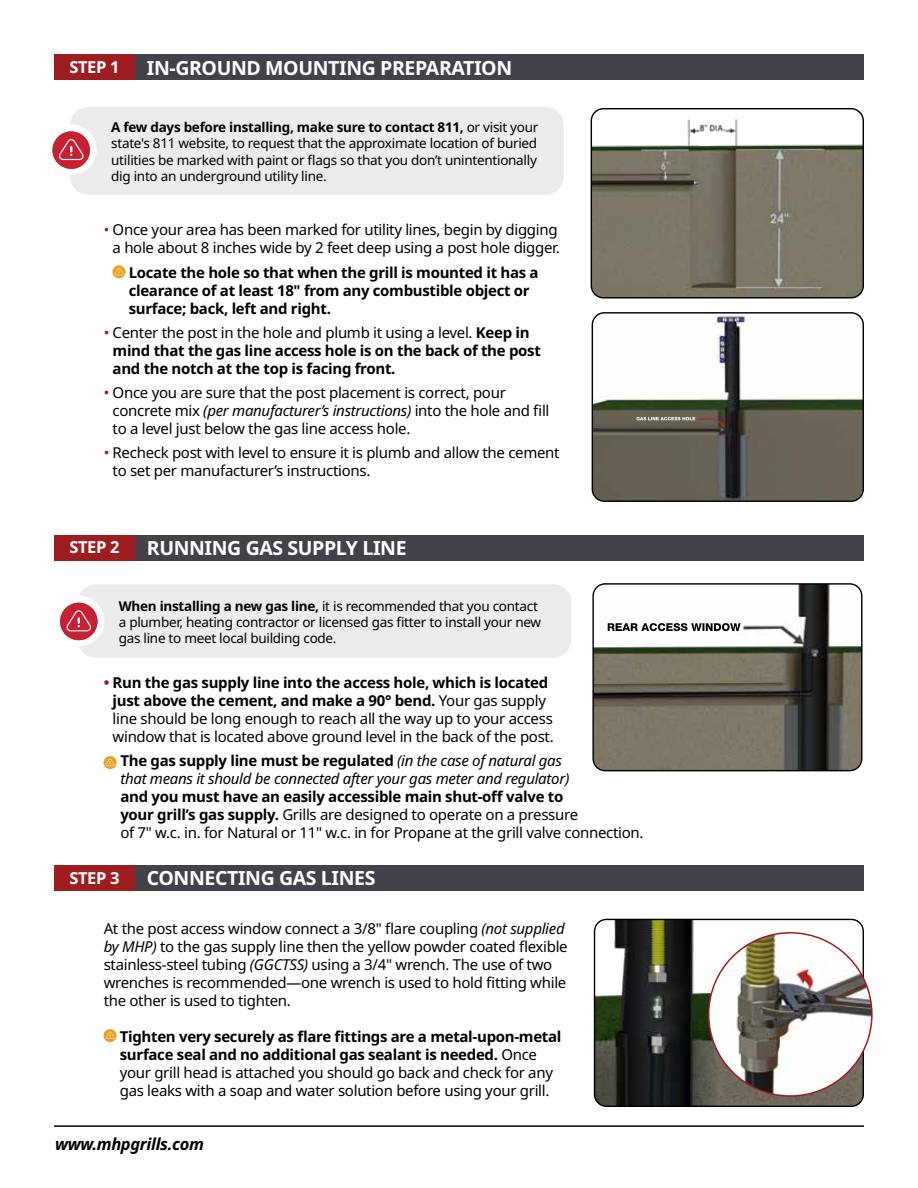
<style>
.page{position:relative;width:918px;height:1188px;background:#fff}
.page>*{position:absolute;margin:0;border:0;box-sizing:border-box;transform-origin:0 0}
.t1{font:700 19.5px "Noto Sans";letter-spacing:-.02em;color:#fff}
.t2{font:italic 700 16.5px "Noto Sans";letter-spacing:-.02em;color:#000}
.t3{font:700 16.5px "Noto Sans";letter-spacing:-.02em;color:#fff}
.t4{font:15px/18px "Noto Sans";letter-spacing:-.02em;color:#000}
.t5{font:700 15px/18px "Noto Sans";letter-spacing:-.02em;color:#000}
.t6{font:italic 15px/18px "Noto Sans";letter-spacing:-.02em;color:#000}
.t7{font:13.5px/16.5px "Noto Sans";letter-spacing:-.02em;color:#000;text-align:justify}
.s1{font-weight:700}
.s2{color:#9e1d20}
.s3{font-weight:400;color:#9e1d20}
.s4{font-weight:400}
.s5{font-style:italic}
.s6{font-weight:700;color:#9e1d20}
.s7{font-weight:700;font-style:normal}
</style>
<div class="page">
<img style="left:595px;top:919px;width:267px;height:186px">
<div style="left:594px;top:919px;width:270px;height:188px;border:1px solid #000;border-radius:12px"></div>
<svg style="left:104px;top:1029px;width:12px;height:13px"></svg>
<div style="left:54px;top:865px;width:810px;height:26px;background:#45414a"></div>
<div style="left:54px;top:865px;width:81px;height:26px;background:#9e1d20"></div>
<svg style="left:113px;top:265px;width:12px;height:13px"></svg>
<img style="left:591px;top:112px;width:271px;height:185px">
<div style="left:591px;top:108px;width:273px;height:191px;border:1px solid #000;border-radius:12px"></div>
<img style="left:592px;top:314px;width:270px;height:186px">
<img style="left:636px;top:417px;width:59px;height:3px">
<div style="left:592px;top:312px;width:272px;height:190px;border:1px solid #000;border-radius:12px"></div>
<div style="left:54px;top:54px;width:810px;height:26px;background:#45414a"></div>
<div style="left:54px;top:54px;width:81px;height:26px;background:#9e1d20"></div>
<div style="left:70px;top:107px;width:494px;height:88px;background:#ececed;border-radius:18px"></div>
<div style="left:46px;top:125px;width:51px;height:50px;background:#fff;border-radius:50%"></div>
<svg style="left:53px;top:131px;width:37px;height:38px"></svg>
<hr style="left:54px;top:1125px;width:810px;height:2px;background:#000">
<img style="left:594px;top:585px;width:268px;height:186px">
<img style="left:608px;top:623px;width:133px;height:8px">
<div style="left:592px;top:583px;width:270px;height:188px;border:1px solid #000;border-radius:12px"></div>
<svg style="left:104px;top:756px;width:12px;height:13px"></svg>
<div style="left:54px;top:535px;width:810px;height:26px;background:#45414a"></div>
<div style="left:54px;top:535px;width:81px;height:26px;background:#9e1d20"></div>
<div style="left:78px;top:584px;width:493px;height:74px;background:#ececed;border-radius:18px"></div>
<div style="left:54px;top:596px;width:50px;height:50px;background:#fff;border-radius:50%"></div>
<svg style="left:60px;top:603px;width:38px;height:37px"></svg>
<img style="left:709px;top:933px;width:163px;height:163px;border-radius:82px">
<p class="t3" style="left:69px;top:57px;width:52px">STEP 1</p>
<h1 class="t1" style="left:147px;top:57px;width:367px">IN-GROUND MOUNTING PREPARATION</h1>
<p class="t7" style="left:111px;top:119px;width:429px"><span class="s1">A few days before installing, make sure to contact 811,</span> or visit your state's 811 website, to request that the approximate location of buried utilities be marked with paint or flags so that you don’t unintentionally dig into an underground utility line.</p>
<p class="t4" style="left:104px;top:221px;width:458px;text-align:center"><span class="s2">•</span> Once your area has been marked for utility lines, begin by digging a hole about 8 inches wide by 2 feet deep using a post hole digger.</p>
<p class="t5" style="left:129px;top:264px;width:411px">Locate the hole so that when the grill is mounted it has a clearance of at least 18" from any combustible object or surface; back, left and right.</p>
<p class="t5" style="left:113px;top:324px;width:430px;text-indent:-9px"><span class="s3">•</span> <span class="s4">Center the post in the hole and plumb it using a level.</span> Keep in mind that the gas line access hole is on the back of the post and the notch at the top is facing front.</p>
<p class="t4" style="left:113px;top:384px;width:438px;text-indent:-9px"><span class="s2">•</span> Once you are sure that the post placement is correct, pour concrete mix <span class="s5">(per manufacturer’s instructions)</span> into the hole and fill to a level just below the gas line access hole.</p>
<p class="t4" style="left:113px;top:444px;width:449px;text-indent:-9px"><span class="s2">•</span> Recheck post with level to ensure it is plumb and allow the cement to set per manufacturer’s instructions.</p>
<p class="t3" style="left:69px;top:538px;width:52px">STEP 2</p>
<h1 class="t1" style="left:147px;top:537px;width:261px">RUNNING GAS SUPPLY LINE</h1>
<p class="t7" style="left:119px;top:598px;width:424px;text-align:left"><span class="s1">When installing a new gas line,</span> it is recommended that you contact a plumber, heating contractor or licensed gas fitter to install your new gas line to meet local building code.</p>
<p class="t4" style="left:104px;top:674px;width:452px;text-align:center"><span class="s6">•</span> <span class="s1">Run the gas supply line into the access hole, which is located just above the cement, and make a 90° bend.</span> Your gas supply line should be long enough to reach all the way up to your access window that is located above ground level in the back of the post.</p>
<p class="t6" style="left:120px;top:752px;width:450px"><span class="s7">The gas supply line must be regulated</span> (in the case of natural gas that means it should be connected after your gas meter and regulator)</p>
<p class="t4" style="left:120px;top:788px;width:525px"><span class="s1">and you must have an easily accessible main shut-off valve to<br>your grill’s gas supply.</span> Grills are designed to operate on a pressure<br>of 7" w.c. in. for Natural or 11" w.c. in for Propane at the grill valve connection.</p>
<p class="t3" style="left:69px;top:868px;width:52px">STEP 3</p>
<h1 class="t1" style="left:147px;top:867px;width:230px">CONNECTING GAS LINES</h1>
<p class="t4" style="left:104px;top:920px;width:466px">At the post access window connect a 3/8" flare coupling <span class="s5">(not supplied by MHP)</span> to the gas supply line then the yellow powder coated flexible stainless-steel tubing <span class="s5">(GGCTSS)</span> using a 3/4" wrench. The use of two wrenches is recommended—one wrench is used to hold fitting while the other is used to tighten.</p>
<p class="t4" style="left:120px;top:1028px;width:443px"><span class="s1">Tighten very securely as flare fittings are a metal-upon-metal surface seal and no additional gas sealant is needed.</span> Once your grill head is attached you should go back and check for any gas leaks with a soap and water solution before using your grill.</p>
<p class="t2" style="left:55px;top:1132px;width:150px">www.mhpgrills.com</p>
</div>
